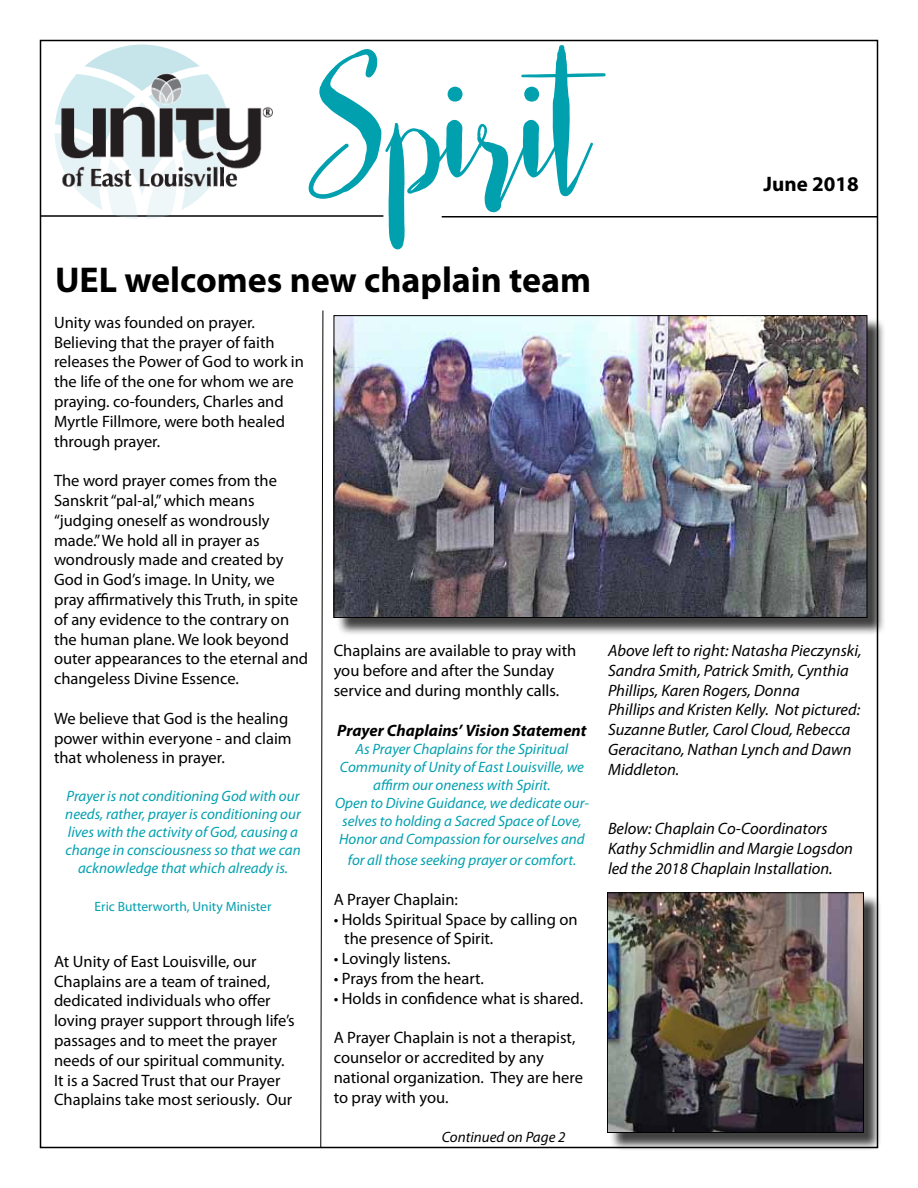
<style>
.page{position:relative;width:918px;height:1188px;background:#fff}
.page>*{position:absolute;margin:0;border:0;box-sizing:border-box;transform-origin:0 0}
.t1{font:700 210px "Casual Mark Script";color:#00a0af}
.t2{font:700 36px "Myriad Pro";color:#000}
.t3{font:700 21px "Myriad Pro";color:#000}
.t4{font:16.5px/19.8px "Myriad Pro";color:#000}
.t5{font:italic 16.5px/19.8px "Myriad Pro";color:#000}
.t6{font:italic 700 16.5px "Myriad Pro";color:#000}
.t7{font:italic 15px/18px "Myriad Pro";color:#00a0af;text-align:center}
.t8{font:italic 15px "Myriad Pro";color:#000}
.t9{font:13.5px "Myriad Pro";color:#00a0af}
</style>
<div class="page">
<hr style="left:40px;top:215px;width:343px;height:2px;background:#000">
<hr style="left:442px;top:216px;width:436px;height:2px;background:#000">
<div style="left:336px;top:317px;width:550px;height:320px;background:#000;opacity:.75"></div>
<img style="left:336px;top:317px;width:529px;height:299px">
<div style="left:334px;top:315px;width:533px;height:303px;border:1px solid #000"></div>
<svg style="left:320px;top:310px;width:4px;height:838px"></svg>
<svg style="left:55px;top:45px;width:175px;height:174px"></svg>
<img style="left:56px;top:65px;width:217px;height:127px">
<div style="left:609px;top:895px;width:274px;height:257px;background:#000;opacity:.75"></div>
<img style="left:609px;top:894px;width:253px;height:237px">
<div style="left:607px;top:892px;width:257px;height:241px;border:1px solid #000"></div>
<h1 class="t1" style="left:306px;top:-2px;width:285px">Spirit</h1>
<h2 class="t2" style="left:55px;top:256px;width:538px">UEL welcomes new chaplain team</h2>
<p class="t3" style="left:764px;top:170px;width:97px">June 2018</p>
<p class="t4" style="left:54px;top:312px;width:251px">Unity was founded on prayer.<br>Believing that the prayer of faith releases the Power of God to work in the life of the one for whom we are praying. co-founders, Charles and<br>Myrtle Fillmore, were both healed through prayer.</p>
<p class="t4" style="left:54px;top:470px;width:256px">The word prayer comes from the<br>Sanskrit “pal-al,” which means “judging oneself as wondrously made.” We hold all in prayer as wondrously made and created by<br>God in God’s image. In Unity, we pray affirmatively this Truth, in spite of any evidence to the contrary on the human plane. We look beyond outer appearances to the eternal and changeless Divine Essence.</p>
<p class="t4" style="left:54px;top:708px;width:239px">We believe that God is the healing power within everyone - and claim that wholeness in prayer.</p>
<p class="t7" style="left:65px;top:787px;width:237px">Prayer is not conditioning God with our needs, rather, prayer is conditioning our lives with the activity of God, causing a change in consciousness so that we can acknowledge that which already is.</p>
<p class="t9" style="left:95px;top:898px;width:178px">Eric Butterworth, Unity Minister</p>
<p class="t4" style="left:54px;top:951px;width:242px">At Unity of East Louisville, our Chaplains are a team of trained, dedicated individuals who offer loving prayer support through life’s passages and to meet the prayer needs of our spiritual community.<br>It is a Sacred Trust that our Prayer Chaplains take most seriously. Our</p>
<p class="t4" style="left:334px;top:641px;width:244px">Chaplains are available to pray with you before and after the Sunday service and during monthly calls.</p>
<p class="t6" style="left:337px;top:719px;width:251px">Prayer Chaplains’ Vision Statement</p>
<p class="t7" style="left:335px;top:739px;width:255px">As Prayer Chaplains for the Spiritual Community of Unity of East Louisville, we affirm our oneness with Spirit.<br>Open to Divine Guidance, we dedicate our&shy;selves to holding a Sacred Space of Love, Honor and Compassion for ourselves and</p>
<p class="t7" style="left:348px;top:851px;width:230px">for all those seeking prayer or comfort.</p>
<p class="t4" style="left:334px;top:889px;width:126px">A Prayer Chaplain:</p>
<p class="t4" style="left:344px;top:909px;width:235px;text-indent:-10px">• Holds Spiritual Space by calling on the presence of Spirit.</p>
<p class="t4" style="left:334px;top:949px;width:118px">• Lovingly listens.</p>
<p class="t4" style="left:334px;top:968px;width:152px">• Prays from the heart.</p>
<p class="t4" style="left:334px;top:988px;width:251px">• Holds in confidence what is shared.</p>
<p class="t4" style="left:334px;top:1028px;width:251px">A Prayer Chaplain is not a therapist, counselor or accredited by any national organization. They are here to pray with you.</p>
<p class="t8" style="left:442px;top:1128px;width:125px">Continued on Page 2</p>
<p class="t5" style="left:608px;top:640px;width:255px">Above left to right: Natasha Pieczynski, Sandra Smith, Patrick Smith, Cynthia Phillips, Karen Rogers, Donna<br>Phillips and Kristen Kelly. Not pictured:<br>Suzanne Butler, Carol Cloud, Rebecca Geracitano, Nathan Lynch and Dawn Middleton.</p>
<p class="t5" style="left:608px;top:819px;width:247px">Below: Chaplain Co-Coordinators<br>Kathy Schmidlin and Margie Logsdon led the 2018 Chaplain Installation.</p>
</div>
